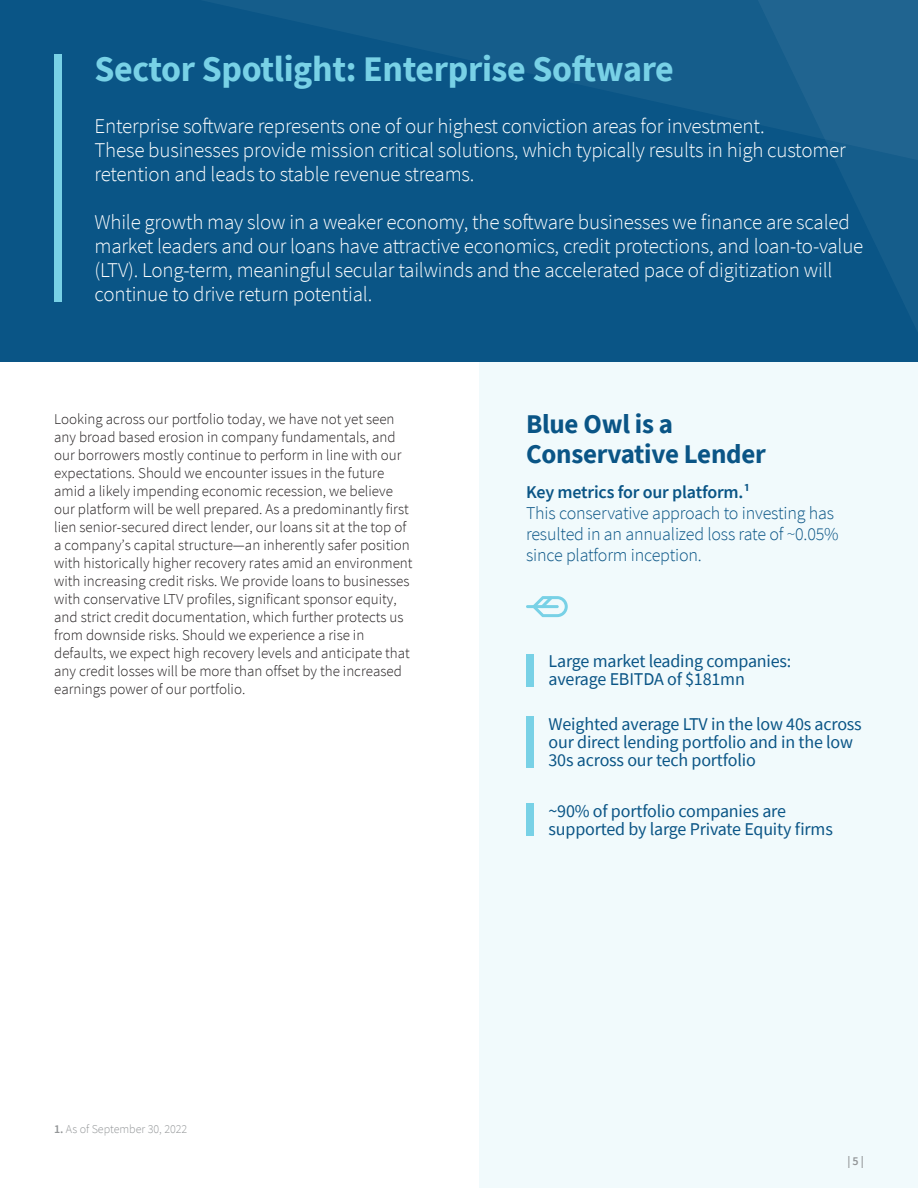
<style>
.page{position:relative;width:918px;height:1188px;background:#fff}
.page>*{position:absolute;margin:0;border:0;box-sizing:border-box;transform-origin:0 0}
.t1{font:700 36px "Source Sans Pro";letter-spacing:-.01em;color:#78d1e6}
.t2{font:700 27px "Source Sans Pro";letter-spacing:-.01em;color:#0a5586}
.t3{font:300 21px/24px "Source Sans Pro";letter-spacing:-.01em;color:#fff}
.t4{font:18px/18px "Source Sans Pro";letter-spacing:-.01em;color:#0a5586}
.t5{font:300 18px/21px "Source Sans Pro";letter-spacing:-.01em;color:#0a5586}
.t6{font:600 18px "Source Sans Pro";letter-spacing:-.01em;color:#0a5586}
.t7{font:300 15px/18px "Source Sans Pro";color:#231f20}
.t8{font:300 12px "Source Sans Pro";color:#939698}
.t9{font:600 12px "Source Sans Pro";color:#939698}
.s1{font-weight:600}
</style>
<div class="page">
<div style="left:479px;top:362px;width:439px;height:826px;background:#f1fafc"></div>
<div style="left:0;top:0;width:918px;height:362px;background:#0a5586"></div>
<svg style="left:205px;top:0;width:553px;height:124px;fill:#155d8b"></svg>
<svg style="left:758px;top:0;width:160px;height:331px"></svg>
<div style="left:54px;top:54px;width:8px;height:248px;background:#78d1e6"></div>
<svg style="left:526px;top:596px;width:42px;height:21px"></svg>
<div style="left:526px;top:654px;width:8px;height:33px;background:#78d1e6"></div>
<div style="left:526px;top:803px;width:8px;height:33px;background:#78d1e6"></div>
<div style="left:526px;top:716px;width:8px;height:52px;background:#78d1e6"></div>
<p class="t1" style="left:94px;top:45px;width:581px">Sector Spotlight: Enterprise Software</p>
<p class="t3" style="left:94px;top:114px;width:672px">Enterprise software represents one of our highest conviction areas for investment.</p>
<p class="t3" style="left:94px;top:138px;width:753px">These businesses provide mission critical solutions, which typically results in high customer retention and leads to stable revenue streams.</p>
<p class="t3" style="left:94px;top:210px;width:770px">While growth may slow in a weaker economy, the software businesses we finance are scaled market leaders and our loans have attractive economics, credit protections, and loan-to-value (LTV). Long-term, meaningful secular tailwinds and the accelerated pace of digitization will continue to drive return potential.</p>
<p class="t7" style="left:54px;top:410px;width:360px">Looking across our portfolio today, we have not yet seen any broad based erosion in company fundamentals, and our borrowers mostly continue to perform in line with our expectations. Should we encounter issues in the future amid a likely impending economic recession, we believe our platform will be well prepared. As a predominantly first lien senior-secured direct lender, our loans sit at the top of a company’s capital structure—an inherently safer position with historically higher recovery rates amid an environment with increasing credit risks. We provide loans to businesses with conservative LTV profiles, significant sponsor equity, and strict credit documentation, which further protects us from downside risks. Should we experience a rise in defaults, we expect high recovery levels and anticipate that any credit losses will be more than offset by the increased earnings power of our portfolio.</p>
<p class="t2" style="left:526px;top:406px;width:149px">Blue Owl is a</p>
<p class="t2" style="left:526px;top:436px;width:241px">Conservative Lender</p>
<p class="t6" style="left:526px;top:480px;width:226px">Key metrics for our platform.¹</p>
<p class="t5" style="left:526px;top:502px;width:314px">This conservative approach to investing has resulted in an annualized loss rate of ~0.05% since platform inception.</p>
<p class="t4" style="left:549px;top:652px;width:244px">Large market leading companies:</p>
<p class="t4" style="left:549px;top:670px;width:198px">average EBITDA of $181mn</p>
<p class="t4" style="left:549px;top:715px;width:315px">Weighted average LTV in the low 40s across our direct lending portfolio and in the low<br>30s across our tech portfolio</p>
<p class="t8" style="left:54px;top:1122px;width:135px"><span class="s1">1.</span> As of September 30, 2022</p>
<p class="t4" style="left:549px;top:802px;width:239px">~90% of portfolio companies are</p>
<p class="t4" style="left:549px;top:820px;width:286px">supported by large Private Equity firms</p>
<p class="t9" style="left:847px;top:1153px;width:18px">| 5 |</p>
</div>
